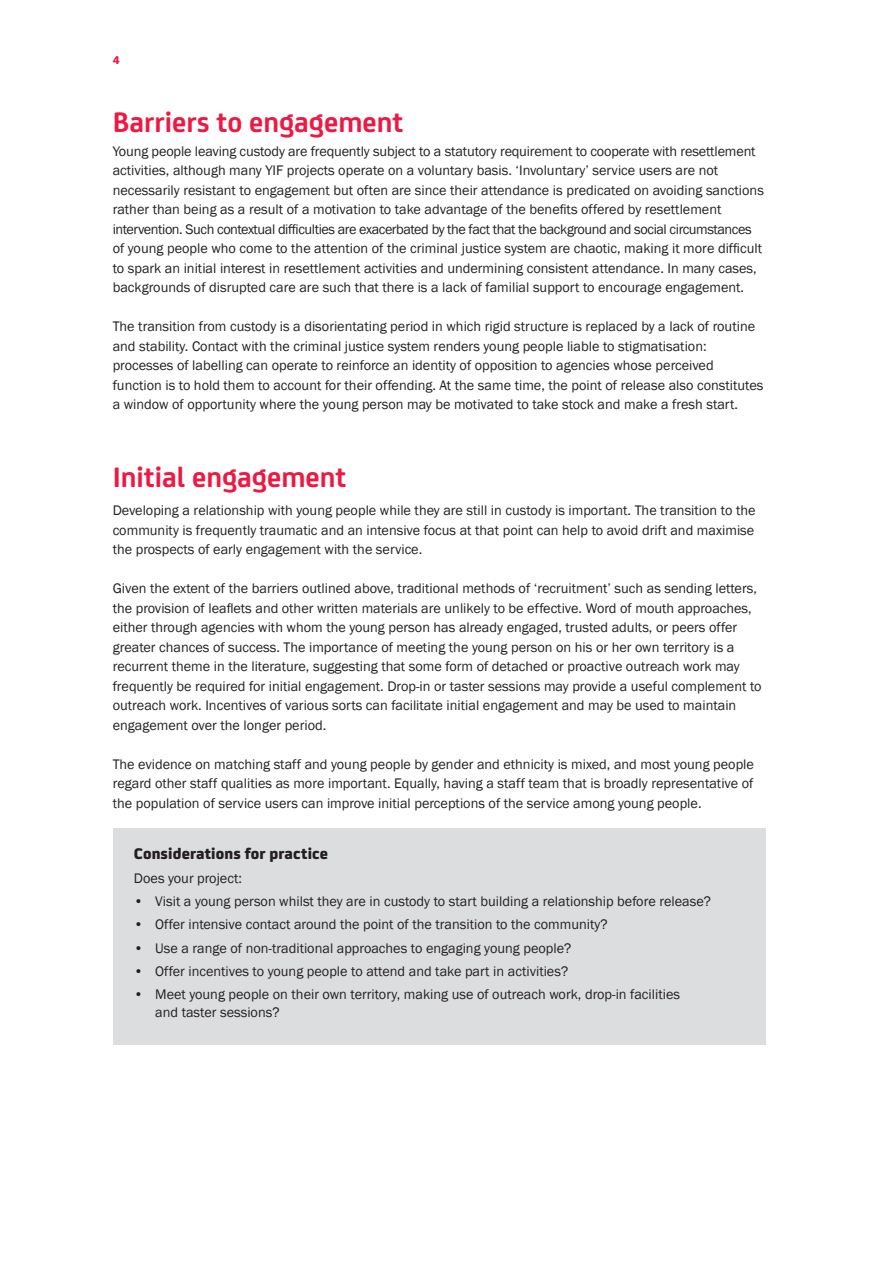
<style>
.page{position:relative;width:893px;height:1263px;background:#fff}
.page>*{position:absolute;margin:0;border:0;box-sizing:border-box;transform-origin:0 0}
.t1{font:700 30px "FS Joey";color:#ed1943}
.t2{font:800 16.5px "FS Joey";letter-spacing:.01em;color:#231f20}
.t3{font:14.25px/19.5px "Franklin Gothic";color:#231f20}
.t4{font:800 12px "FS Joey";color:#ed1943}
</style>
<div class="page">
<div style="left:113px;top:828px;width:652px;height:216px;background:#dcdddf"></div>
<p class="t4" style="left:113px;top:51px;width:8px">4</p>
<h1 class="t1" style="left:113px;top:99px;width:292px">Barriers to engagement</h1>
<p class="t3" style="left:113px;top:141px;width:653px">Young people leaving custody are frequently subject to a statutory requirement to cooperate with resettlement activities, although many YIF projects operate on a voluntary basis. ‘Involuntary’ service users are not necessarily resistant to engagement but often are since their attendance is predicated on avoiding sanctions rather than being as a result of a motivation to take advantage of the benefits offered by resettlement intervention. Such contextual difficulties are exacerbated by the fact that the background and social circumstances of young people who come to the attention of the criminal justice system are chaotic, making it more difficult to spark an initial interest in resettlement activities and undermining consistent attendance. In many cases, backgrounds of disrupted care are such that there is a lack of familial support to encourage engagement.</p>
<p class="t3" style="left:113px;top:317px;width:652px">The transition from custody is a disorientating period in which rigid structure is replaced by a lack of routine and stability. Contact with the criminal justice system renders young people liable to stigmatisation: processes of labelling can operate to reinforce an identity of opposition to agencies whose perceived function is to hold them to account for their offending. At the same time, the point of release also constitutes a window of opportunity where the young person may be motivated to take stock and make a fresh start.</p>
<h1 class="t1" style="left:113px;top:455px;width:235px">Initial engagement</h1>
<p class="t3" style="left:113px;top:501px;width:644px;text-align:justify">Developing a relationship with young people while they are still in custody is important. The transition to the community is frequently traumatic and an intensive focus at that point can help to avoid drift and maximise the prospects of early engagement with the service.</p>
<p class="t3" style="left:113px;top:579px;width:650px">Given the extent of the barriers outlined above, traditional methods of ‘recruitment’ such as sending letters, the provision of leaflets and other written materials are unlikely to be effective. Word of mouth approaches, either through agencies with whom the young person has already engaged, trusted adults, or peers offer greater chances of success. The importance of meeting the young person on his or her own territory is a recurrent theme in the literature, suggesting that some form of detached or proactive outreach work may frequently be required for initial engagement. Drop-in or taster sessions may provide a useful complement to outreach work. Incentives of various sorts can facilitate initial engagement and may be used to maintain engagement over the longer period.</p>
<p class="t3" style="left:113px;top:754px;width:643px;text-align:justify">The evidence on matching staff and young people by gender and ethnicity is mixed, and most young people regard other staff qualities as more important. Equally, having a staff team that is broadly representative of the population of service users can improve initial perceptions of the service among young people.</p>
<p class="t2" style="left:134px;top:841px;width:196px">Considerations for practice</p>
<p class="t3" style="left:134px;top:869px;width:110px">Does your project:</p>
<p class="t3" style="left:134px;top:892px;width:579px">• Visit a young person whilst they are in custody to start building a relationship before release?</p>
<p class="t3" style="left:134px;top:915px;width:475px">• Offer intensive contact around the point of the transition to the community?</p>
<p class="t3" style="left:134px;top:938px;width:439px">• Use a range of non-traditional approaches to engaging young people?</p>
<p class="t3" style="left:134px;top:961px;width:436px">• Offer incentives to young people to attend and take part in activities?</p>
<p class="t3" style="left:155px;top:985px;width:526px;line-height:18px;text-indent:-21px">• Meet young people on their own territory, making use of outreach work, drop-in facilities and taster sessions?</p>
</div>
